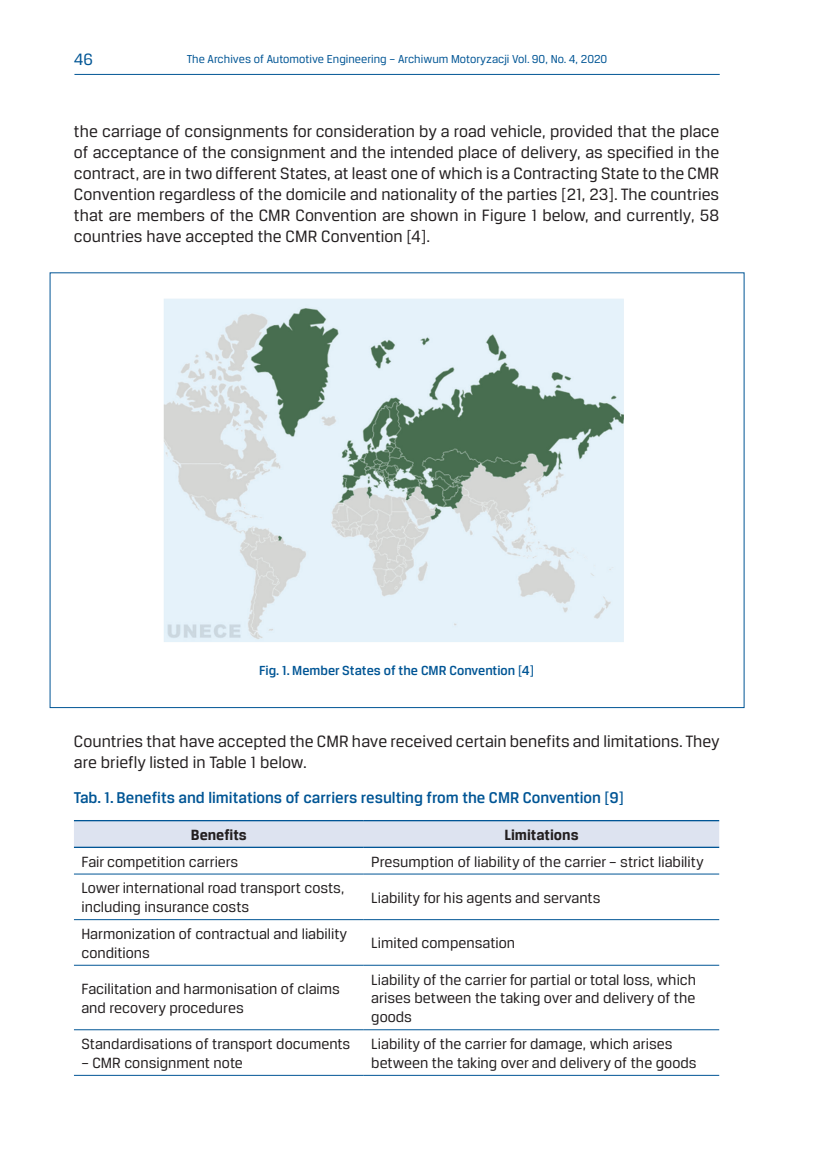
<style>
.page{position:relative;width:819px;height:1161px;background:#fff}
.page>*{position:absolute;margin:0;border:0;box-sizing:border-box;transform-origin:0 0}
.t1{font:17.5px/21px "Breuer Text";color:#231f20;text-align:justify}
.t2{font:17.5px "Breuer Text";color:#005595}
.t3{font:500 16.62px "Breuer Text";color:#005595}
.t4{font:15.75px/18.9px "Breuer Text";color:#231f20}
.t5{font:700 15.75px "Breuer Text";color:#231f20}
.t6{font:500 14px "Breuer Text";color:#005595}
.t7{font:12.25px "Breuer Text";color:#005595}
</style>
<div class="page">
<hr style="left:74px;top:74px;width:645px;height:1px;background:#005595">
<img style="left:163px;top:299px;width:461px;height:343px">
<svg style="left:74px;top:821px;width:645px;height:26px;background:#d7dfed"></svg>
<hr style="left:74px;top:874px;width:290px;height:1px;background:#005595">
<hr style="left:364px;top:874px;width:355px;height:1px;background:#005595">
<hr style="left:74px;top:919px;width:290px;height:1px;background:#005595">
<hr style="left:364px;top:919px;width:355px;height:1px;background:#005595">
<hr style="left:74px;top:965px;width:290px;height:1px;background:#005595">
<hr style="left:364px;top:965px;width:355px;height:1px;background:#005595">
<hr style="left:74px;top:1029px;width:290px;height:1px;background:#005595">
<hr style="left:364px;top:1029px;width:355px;height:1px;background:#005595">
<hr style="left:74px;top:1075px;width:290px;height:1px;background:#005595">
<hr style="left:364px;top:1075px;width:355px;height:1px;background:#005595">
<hr style="left:74px;top:820px;width:290px;height:1px;background:#005595">
<hr style="left:364px;top:820px;width:355px;height:1px;background:#005595">
<hr style="left:74px;top:847px;width:290px;height:1px;background:#005595">
<hr style="left:364px;top:847px;width:355px;height:1px;background:#005595">
<p class="t2" style="left:74px;top:50px;width:21px">46</p>
<p class="t7" style="left:187px;top:52px;width:422px">The Archives of Automotive Engineering – Archiwum Motoryzacji Vol. 90, No. 4, 2020</p>
<p class="t1" style="left:74px;top:121px;width:646px">the carriage of consignments for consideration by a road vehicle, provided that the place of acceptance of the consignment and the intended place of delivery, as specified in the contract, are in two different States, at least one of which is a Contracting State to the CMR Convention regardless of the domicile and nationality of the parties [21, 23]. The countries that are members of the CMR Convention are shown in Figure 1 below, and currently, 58 countries have accepted the CMR Convention [4].</p>
<p class="t6" style="left:259px;top:663px;width:276px">Fig. 1. Member States of the CMR Convention [4]</p>
<p class="t1" style="left:74px;top:731px;width:647px">Countries that have accepted the CMR have received certain benefits and limitations. They are briefly listed in Table 1 below.</p>
<p class="t3" style="left:74px;top:789px;width:551px">Tab. 1. Benefits and limitations of carriers resulting from the CMR Convention [9]</p>
<p class="t5" style="left:191px;top:826px;width:57px">Benefits</p>
<p class="t5" style="left:504px;top:826px;width:76px">Limitations</p>
<p class="t4" style="left:81px;top:852px;width:158px">Fair competition carriers</p>
<p class="t4" style="left:371px;top:852px;width:334px">Presumption of liability of the carrier – strict liability</p>
<p class="t4" style="left:81px;top:878px;width:264px">Lower international road transport costs, including insurance costs</p>
<p class="t4" style="left:371px;top:888px;width:231px">Liability for his agents and servants</p>
<p class="t4" style="left:81px;top:924px;width:267px">Harmonization of contractual and liability conditions</p>
<p class="t4" style="left:371px;top:933px;width:145px">Limited compensation</p>
<p class="t4" style="left:81px;top:979px;width:260px">Facilitation and harmonisation of claims and recovery procedures</p>
<p class="t4" style="left:371px;top:970px;width:326px;text-align:justify">Liability of the carrier for partial or total loss, which arises between the taking over and delivery of the goods</p>
<p class="t4" style="left:81px;top:1034px;width:270px">Standardisations of transport documents</p>
<p class="t4" style="left:81px;top:1053px;width:163px">– CMR consignment note</p>
<p class="t4" style="left:371px;top:1034px;width:327px">Liability of the carrier for damage, which arises between the taking over and delivery of the goods</p>
</div>
